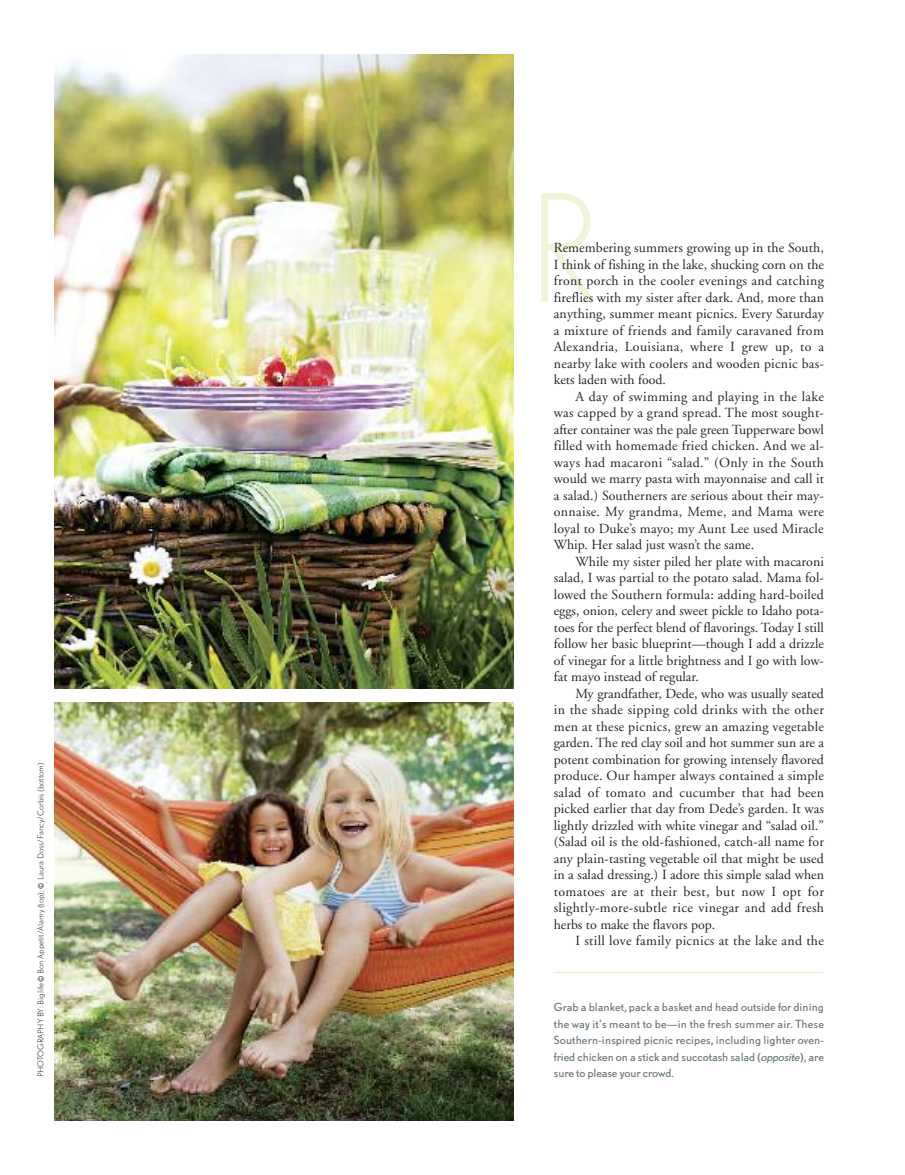
<style>
.page{position:relative;width:905px;height:1175px;background:#fff}
.page>*{position:absolute;margin:0;border:0;box-sizing:border-box;transform-origin:0 0}
.t1{font:13.8px/16.5px "Adobe Garamond";letter-spacing:.01em;color:#272627;text-align:justify}
.t2{font:10.5px/16.5px "AADTL Nobel T";letter-spacing:-.005em;color:#6e7a7d;text-align:justify}
.t3{font:300 7.5px "AADTL Nobel T";letter-spacing:-.01em;color:#272627}
.s1{font-size:10.5px}
.s2{font-style:italic}
</style>
<div class="page">
<img style="left:54px;top:54px;width:459px;height:634px">
<img style="left:54px;top:702px;width:459px;height:418px">
<svg style="left:541px;top:193px;width:54px;height:109px"></svg>
<hr style="left:554px;top:972px;width:270px;height:1px;background:#e8efc4">
<p class="t3" style="left:37px;top:1077px;width:316px;rotate:-90deg">PHOTOGRAPHY BY: Biglife <span class="s1">©</span> Bon Appetit/Alamy (top); <span class="s1">©</span> Laura Doss/Fancy/Corbis (bottom)</p>
<p class="t1" style="left:553px;top:241px;width:272px">Remembering summers growing up in the South, I think of fishing in the lake, shucking corn on the front porch in the cooler evenings and catching fireflies with my sister after dark. And, more than anything, summer meant picnics. Every Saturday a mixture of friends and family caravaned from Alexandria, Louisiana, where I grew up, to a nearby lake with coolers and wooden picnic bas&shy;kets laden with food.</p>
<p class="t1" style="left:554px;top:389px;width:272px;text-indent:22px">A day of swimming and playing in the lake was capped by a grand spread. The most sought&shy;after container was the pale green Tupperware bowl filled with homemade fried chicken. And we al&shy;ways had macaroni “salad.” (Only in the South would we marry pasta with mayonnaise and call it a salad.) Southerners are serious about their may&shy;onnaise. My grandma, Meme, and Mama were loyal to Duke’s mayo; my Aunt Lee used Miracle Whip. Her salad just wasn’t the same.</p>
<p class="t1" style="left:554px;top:554px;width:272px;text-indent:22px">While my sister piled her plate with macaroni salad, I was partial to the potato salad. Mama fol&shy;lowed the Southern formula: adding hard-boiled eggs, onion, celery and sweet pickle to Idaho pota&shy;toes for the perfect blend of flavorings. Today I still follow her basic blueprint—though I add a drizzle of vinegar for a little brightness and I go with low&shy;fat mayo instead of regular.</p>
<p class="t1" style="left:554px;top:686px;width:272px;text-indent:22px">My grandfather, Dede, who was usually seated in the shade sipping cold drinks with the other men at these picnics, grew an amazing vegetable garden. The red clay soil and hot summer sun are a potent combination for growing intensely flavored produce. Our hamper always contained a simple salad of tomato and cucumber that had been picked earlier that day from Dede’s garden. It was lightly drizzled with white vinegar and “salad oil.” (Salad oil is the old-fashioned, catch-all name for any plain-tasting vegetable oil that might be used in a salad dressing.) I adore this simple salad when tomatoes are at their best, but now I opt for slightly-more-subtle rice vinegar and add fresh herbs to make the flavors pop.</p>
<p class="t1" style="left:575px;top:934px;width:250px">I still love family picnics at the lake and the</p>
<p class="t2" style="left:554px;top:999px;width:272px">Grab a blanket, pack a basket and head outside for dining the way it’s meant to be—in the fresh summer air. These Southern-inspired picnic recipes, including lighter oven&shy;fried chicken on a stick and succotash salad (<span class="s2">opposite</span>), are</p>
<p class="t2" style="left:554px;top:1065px;width:122px">sure to please your crowd.</p>
</div>
